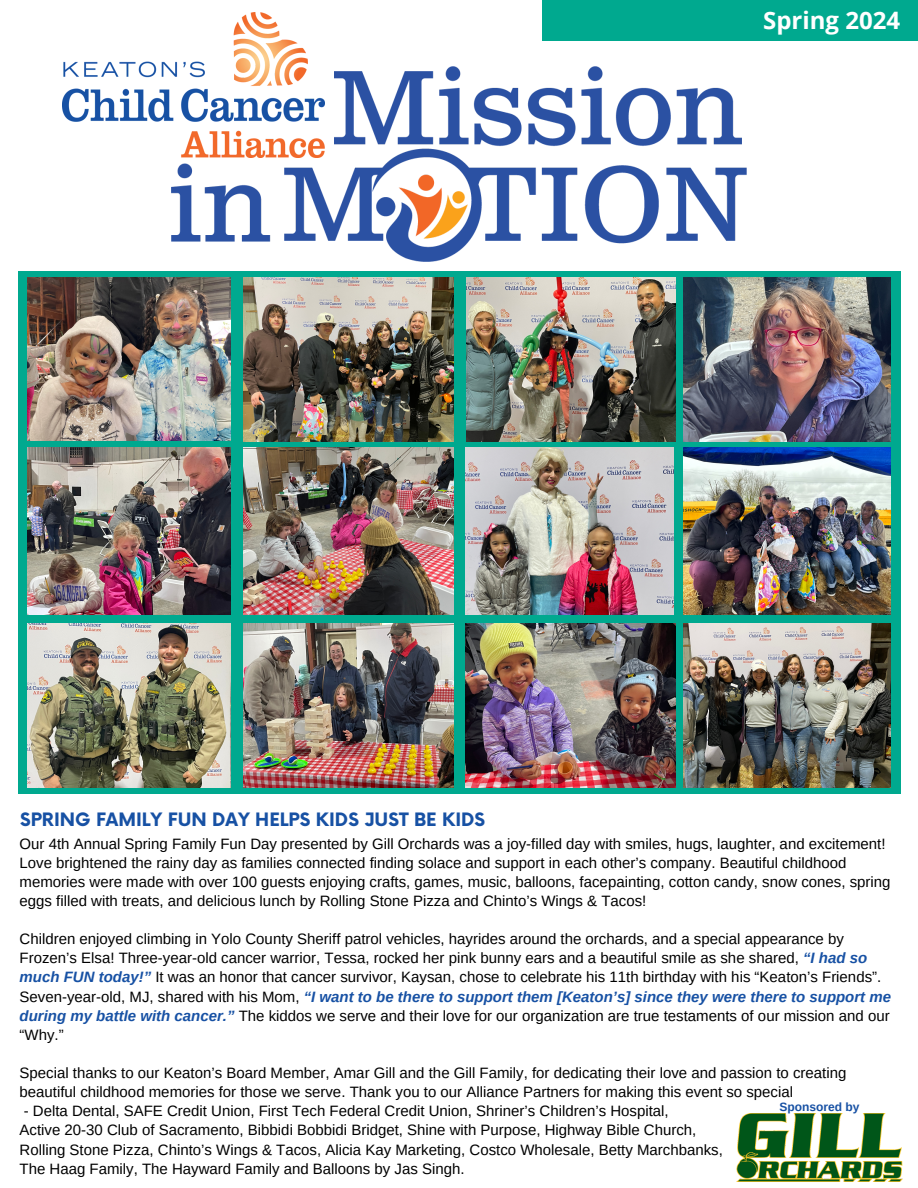
<style>
.page{position:relative;width:918px;height:1188px;background:#fff}
.page>*{position:absolute;margin:0;border:0;box-sizing:border-box;transform-origin:0 0}
.t1{font:700 24px "Open Sans";color:#fff}
.t2{font:700 18px "Now";color:#1751a4}
.t3{font:15px/19.2px "Arimo";color:#000}
.t4{font:700 12px "Arimo";color:#1751a4}
.s1{font-weight:700;font-style:italic;color:#1751a4}
</style>
<div class="page">
<div style="left:542px;top:0;width:376px;height:41px;background:#00a98f"></div>
<img style="left:62px;top:13px;width:246px;height:109px">
<img style="left:172px;top:67px;width:574px;height:194px">
<div style="left:18px;top:271px;width:882px;height:523px;background:#00a98f"></div>
<img style="left:27px;top:277px;width:203px;height:164px">
<img style="left:244px;top:277px;width:209px;height:164px">
<img style="left:466px;top:277px;width:209px;height:164px">
<img style="left:684px;top:277px;width:207px;height:164px">
<img style="left:27px;top:447px;width:203px;height:167px">
<img style="left:27px;top:623px;width:203px;height:164px">
<img style="left:244px;top:447px;width:209px;height:167px">
<img style="left:465px;top:447px;width:209px;height:167px">
<img style="left:684px;top:447px;width:207px;height:167px">
<img style="left:244px;top:623px;width:209px;height:164px">
<img style="left:466px;top:623px;width:209px;height:164px">
<img style="left:684px;top:623px;width:207px;height:164px">
<img style="left:736px;top:1114px;width:167px;height:67px">
<p class="t1" style="left:763px;top:3px;width:138px">Spring 2024</p>
<h2 class="t2" style="left:20px;top:810px;width:467px">SPRING FAMILY FUN DAY HELPS KIDS JUST BE KIDS</h2>
<h3 class="t3" style="left:20px;top:834px;width:872px">Our 4th Annual Spring Family Fun Day presented by Gill Orchards was a joy-filled day with smiles, hugs, laughter, and excitement!<br>Love brightened the rainy day as families connected finding solace and support in each other’s company. Beautiful childhood memories were made with over 100 guests enjoying crafts, games, music, balloons, facepainting, cotton candy, snow cones, spring eggs filled with treats, and delicious lunch by Rolling Stone Pizza and Chinto’s Wings &amp; Tacos!</h3>
<h3 class="t3" style="left:20px;top:929px;width:873px">Children enjoyed climbing in Yolo County Sheriff patrol vehicles, hayrides around the orchards, and a special appearance by Frozen’s Elsa! Three-year-old cancer warrior, Tessa, rocked her pink bunny ears and a beautiful smile as she shared, <span class="s1">“I had so much FUN today!”</span> It was an honor that cancer survivor, Kaysan, chose to celebrate his 11th birthday with his “Keaton’s Friends”.<br>Seven-year-old, MJ, shared with his Mom, <span class="s1">“I want to be there to support them [Keaton’s] since they were there to support me during my battle with cancer.”</span> The kiddos we serve and their love for our organization are true testaments of our mission and our “Why.”</h3>
<h3 class="t3" style="left:20px;top:1063px;width:828px">Special thanks to our Keaton’s Board Member, Amar Gill and the Gill Family, for dedicating their love and passion to creating beautiful childhood memories for those we serve. Thank you to our Alliance Partners for making this event so special</h3>
<h3 class="t3" style="left:20px;top:1102px;width:705px">- Delta Dental, SAFE Credit Union, First Tech Federal Credit Union, Shriner’s Children’s Hospital,<br>Active 20-30 Club of Sacramento, Bibbidi Bobbidi Bridget, Shine with Purpose, Highway Bible Church, Rolling Stone Pizza, Chinto’s Wings &amp; Tacos, Alicia Kay Marketing, Costco Wholesale, Betty Marchbanks, The Haag Family, The Hayward Family and Balloons by Jas Singh.</h3>
<p class="t4" style="left:780px;top:1100px;width:81px">Sponsored by</p>
</div>
